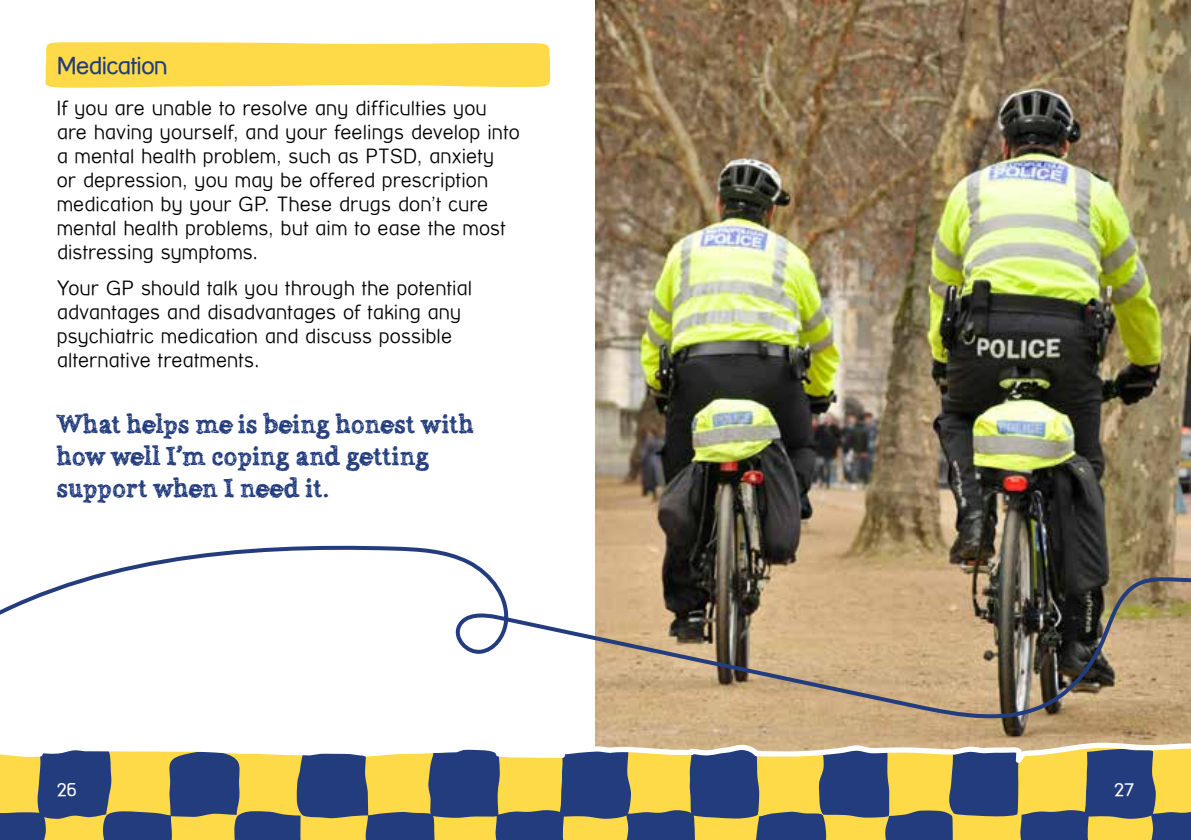
<style>
.page{position:relative;width:1191px;height:840px;background:#fff}
.page>*{position:absolute;margin:0;border:0;box-sizing:border-box;transform-origin:0 0}
.t1{font:26px/32px "Alabama";letter-spacing:.02em;color:#223c7e}
.t2{font:24px "Street Corner";letter-spacing:-.02em;color:#223c7e}
.t3{font:100 20px/24px "Street Corner";letter-spacing:.005em;color:#000}
.t4{font:18px "Street Corner";color:#fff}
</style>
<div class="page">
<svg style="left:45px;top:42px;width:505px;height:46px;background:#ffdc54"></svg>
<img style="left:595px;top:0;width:596px;height:739px">
<svg style="left:0;top:543px;width:1191px;height:181px"></svg>
<svg style="left:0;top:739px;width:1191px;height:100px;background:#969275"></svg>
<p class="t2" style="left:57px;top:52px;width:112px">Medication</p>
<p class="t3" style="left:57px;top:96px;width:464px">If you are unable to resolve any difficulties you are having yourself, and your feelings develop into a mental health problem, such as PTSD, anxiety<br>or depression, you may be offered prescription medication by your GP. These drugs don’t cure mental health problems, but aim to ease the most distressing symptoms.</p>
<p class="t3" style="left:57px;top:275px;width:417px">Your GP should talk you through the potential advantages and disadvantages of taking any psychiatric medication and discuss possible alternative treatments.</p>
<h1 class="t1" style="left:57px;top:408px;width:419px">What helps me is being honest with how well I’m coping and getting support when I need it.</h1>
<p class="t4" style="left:57px;top:779px;width:22px">26</p>
<p class="t4" style="left:1114px;top:779px;width:22px">27</p>
</div>
